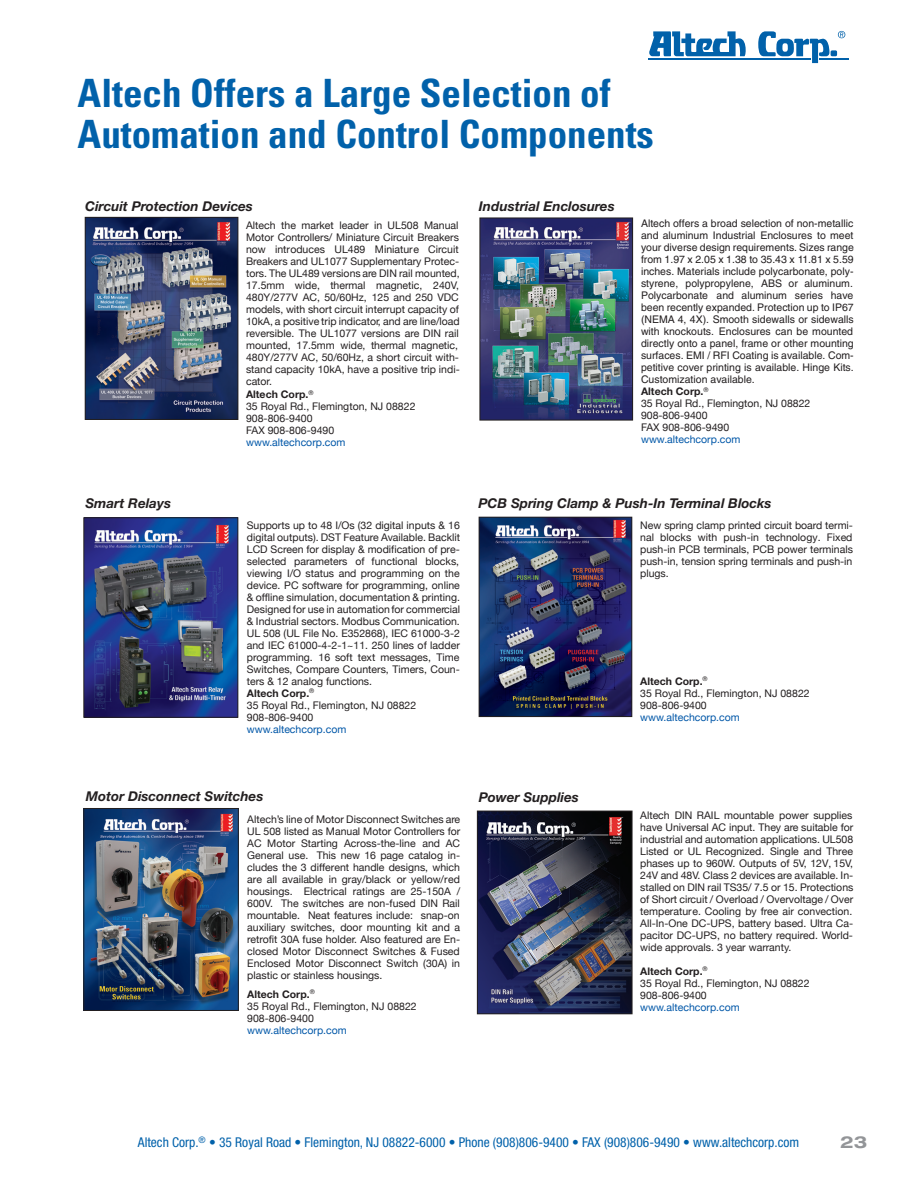
<style>
.page{position:relative;width:918px;height:1188px;background:#fff}
.page>*{position:absolute;margin:0;border:0;box-sizing:border-box;transform-origin:0 0}
.t1{font:700 condensed 39px/40.5px "Univers";color:#0161aa}
.t2{font:700 expanded 16.5px "Helvetica Neue";color:#939598}
.t3{font:italic 700 13.5px "Helvetica Neue";color:#231f20}
.t4{font:condensed 13.5px "Helvetica Neue";color:#0161aa}
.t5{font:10.5px/12px "Helvetica Neue";color:#231f20}
.t6{font:10.5px/12px "Helvetica";color:#231f20;text-align:justify}
.t7{font:10.5px "Helvetica Neue";color:#0157a8}
.s1{font-weight:700}
</style>
<div class="page">
<img style="left:482px;top:220px;width:149px;height:198px">
<div style="left:480px;top:218px;width:153px;height:202px;border:1px solid #231f20"></div>
<img style="left:481px;top:519px;width:149px;height:196px">
<div style="left:479px;top:517px;width:153px;height:200px;border:1px solid #231f20"></div>
<img style="left:479px;top:813px;width:151px;height:199px">
<div style="left:477px;top:811px;width:155px;height:203px;border:1px solid #231f20"></div>
<img style="left:87px;top:219px;width:149px;height:199px">
<div style="left:85px;top:217px;width:153px;height:203px;border:1px solid #231f20"></div>
<img style="left:86px;top:520px;width:150px;height:195px">
<div style="left:84px;top:518px;width:154px;height:199px;border:1px solid #231f20"></div>
<img style="left:86px;top:810px;width:151px;height:199px">
<div style="left:84px;top:808px;width:155px;height:203px;border:1px solid #231f20"></div>
<svg style="left:649px;top:31px;width:97px;height:25px"></svg>
<hr style="left:649px;top:58px;width:162px;height:2px;background:#0161aa">
<hr style="left:819px;top:58px;width:30px;height:2px;background:#0161aa">
<svg style="left:758px;top:31px;width:87px;height:32px"></svg>
<h1 class="t1" style="left:78px;top:73px;width:578px">Altech Offers a Large Selection of<br>Automation and Control Components</h1>
<p class="t3" style="left:85px;top:198px;width:169px">Circuit Protection Devices</p>
<p class="t3" style="left:479px;top:198px;width:137px">Industrial Enclosures</p>
<p class="t5" style="left:246px;top:219px;width:215px">Altech the market leader in UL508 Manual Motor Controllers/ Miniature Circuit Breakers now introduces UL489 Miniature Circuit Breakers and UL1077 Supplementary Protec&shy;tors. The UL489 versions are DIN rail mounted, 17.5mm wide, thermal magnetic, 240V, 480Y/277V AC, 50/60Hz, 125 and 250 VDC models, with short circuit interrupt capacity of 10kA, a positive trip indicator, and are line/load reversible. The UL1077 versions are DIN rail mounted, 17.5mm wide, thermal magnetic, 480Y/277V AC, 50/60Hz, a short circuit with&shy;stand capacity 10kA, have a positive trip indi&shy;cator.</p>
<p class="t5" style="left:246px;top:389px;width:171px"><span class="s1">Altech Corp.</span><sup>®<br></sup>35 Royal Rd., Flemington, NJ 08822<br>908-806-9400<br>FAX 908-806-9490</p>
<p class="t7" style="left:246px;top:435px;width:101px">www.altechcorp.com</p>
<p class="t6" style="left:641px;top:217px;width:214px">Altech offers a broad selection of non-metallic and aluminum Industrial Enclosures to meet your diverse design requirements. Sizes range from 1.97 x 2.05 x 1.38 to 35.43 x 11.81 x 5.59 inches. Materials include polycarbonate, poly&shy;styrene, polypropylene, ABS or aluminum.<br>Polycarbonate and aluminum series have been recently expanded. Protection up to IP67 (NEMA 4, 4X). Smooth sidewalls or sidewalls with knockouts. Enclosures can be mounted directly onto a panel, frame or other mounting surfaces. EMI / RFI Coating is available. Com&shy;petitive cover printing is available. Hinge Kits.<br>Customization available.</p>
<p class="t5" style="left:641px;top:386px;width:171px"><span class="s1">Altech Corp.</span><sup>®<br></sup>35 Royal Rd., Flemington, NJ 08822<br>908-806-9400<br>FAX 908-806-9490</p>
<p class="t7" style="left:641px;top:432px;width:101px">www.altechcorp.com</p>
<p class="t3" style="left:86px;top:495px;width:87px">Smart Relays</p>
<p class="t5" style="left:247px;top:520px;width:215px">Supports up to 48 I/Os (32 digital inputs &amp; 16 digital outputs). DST Feature Available. Backlit LCD Screen for display &amp; modification of pre&shy;selected parameters of functional blocks, viewing I/O status and programming on the device. PC software for programming, online &amp; offline simulation, documentation &amp; printing.<br>Designed for use in automation for commercial &amp; Industrial sectors. Modbus Communication.<br>UL 508 (UL File No. E352868), IEC 61000-3-2 and IEC 61000-4-2-1~11. 250 lines of ladder programming. 16 soft text messages, Time Switches, Compare Counters, Timers, Coun&shy;ters &amp; 12 analog functions.<br><span class="s1">Altech Corp.</span><sup>®<br></sup>35 Royal Rd., Flemington, NJ 08822<br>908-806-9400</p>
<p class="t7" style="left:247px;top:722px;width:101px">www.altechcorp.com</p>
<p class="t3" style="left:479px;top:495px;width:295px">PCB Spring Clamp &amp; Push-In Terminal Blocks</p>
<p class="t5" style="left:640px;top:520px;width:214px;text-align:justify">New spring clamp printed circuit board termi&shy;nal blocks with push-in technology. Fixed push-in PCB terminals, PCB power terminals push-in, tension spring terminals and push-in plugs.</p>
<p class="t5" style="left:640px;top:676px;width:171px"><span class="s1">Altech Corp.</span><sup>®<br></sup>35 Royal Rd., Flemington, NJ 08822<br>908-806-9400</p>
<p class="t7" style="left:640px;top:710px;width:101px">www.altechcorp.com</p>
<p class="t3" style="left:86px;top:788px;width:179px">Motor Disconnect Switches</p>
<p class="t5" style="left:247px;top:813px;width:215px;text-align:justify">Altech’s line of Motor Disconnect Switches are UL 508 listed as Manual Motor Controllers for AC Motor Starting Across-the-line and AC General use. This new 16 page catalog in&shy;cludes the 3 different handle designs, which are all available in gray/black or yellow/red housings. Electrical ratings are 25-150A / 600V. The switches are non-fused DIN Rail mountable. Neat features include: snap-on auxiliary switches, door mounting kit and a retrofit 30A fuse holder. Also featured are En&shy;closed Motor Disconnect Switches &amp; Fused Enclosed Motor Disconnect Switch (30A) in plastic or stainless housings.</p>
<p class="t5" style="left:247px;top:989px;width:171px"><span class="s1">Altech Corp.</span><sup>®<br></sup>35 Royal Rd., Flemington, NJ 08822<br>908-806-9400</p>
<p class="t7" style="left:247px;top:1023px;width:101px">www.altechcorp.com</p>
<p class="t3" style="left:479px;top:789px;width:102px">Power Supplies</p>
<p class="t5" style="left:640px;top:810px;width:215px;text-align:justify">Altech DIN RAIL mountable power supplies have Universal AC input. They are suitable for industrial and automation applications. UL508<br>Listed or UL Recognized. Single and Three phases up to 960W. Outputs of 5V, 12V, 15V, 24V and 48V. Class 2 devices are available. In&shy;stalled on DIN rail TS35/ 7.5 or 15. Protections of Short circuit / Overload / Overvoltage / Over temperature. Cooling by free air convection.<br>All-In-One DC-UPS, battery based. Ultra Ca&shy;pacitor DC-UPS, no battery required. World&shy;wide approvals. 3 year warranty.</p>
<p class="t5" style="left:640px;top:966px;width:171px"><span class="s1">Altech Corp.</span><sup>®<br></sup>35 Royal Rd., Flemington, NJ 08822<br>908-806-9400</p>
<p class="t7" style="left:640px;top:1000px;width:101px">www.altechcorp.com</p>
<p class="t4" style="left:138px;top:1135px;width:663px">Altech Corp.<sup>®</sup> • 35 Royal Road • Flemington, NJ 08822-6000 • Phone (908)806-9400 • FAX (908)806-9490 • www.altechcorp.com</p>
<h2 class="t2" style="left:840px;top:1132px;width:28px">23</h2>
</div>
